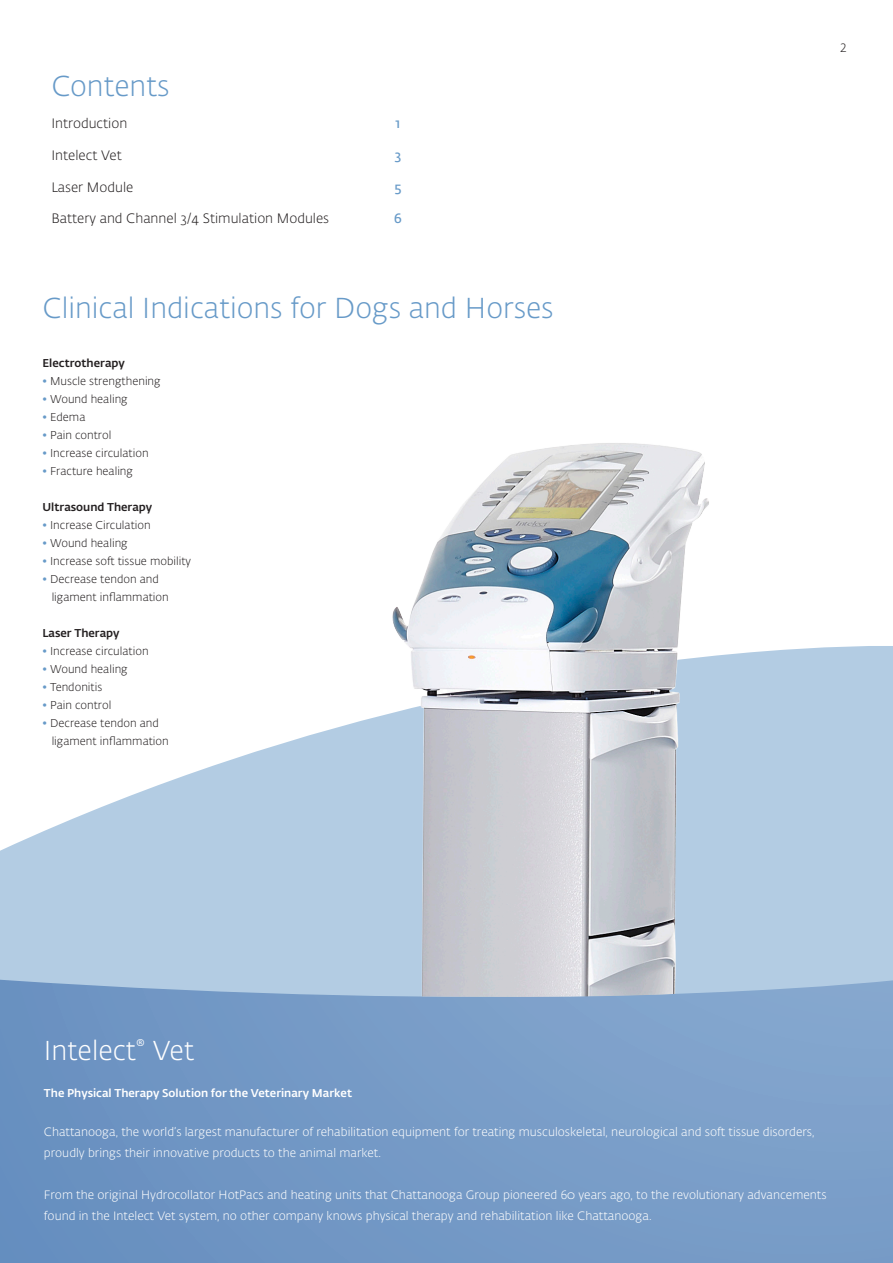
<style>
.page{position:relative;width:893px;height:1263px;background:#fff}
.page>*{position:absolute;margin:0;border:0;box-sizing:border-box;transform-origin:0 0}
.t1{font:300 28.5px "Fedra Sans Alt Pro";color:#679ac8}
.ProductName{font:300 27px "Fedra Sans Alt Pro";color:#fff}
.t2{font:300 13.5px "Fedra Sans Alt Pro";color:#231f20}
.t3{font:600 13.5px "Fedra Sans Alt Pro";color:#679ac8}
.t4{font:300 12px/21px "Fedra Sans Alt Pro";color:#fff}
.t5{font:300 12px "Fedra Sans Alt Pro";color:#231f20}
.Bullets{font:300 11.25px "Fedra Sans Alt Pro";color:#231f20}
.Subtitle{font:500 11.25px "Fedra Sans Alt Pro";color:#fff}
.Subtitle-2{font:500 11.25px "Fedra Sans Alt Pro";color:#231f20}
.s1{color:#679ac8}
</style>
<div class="page">
<svg style="left:1px;top:646px;width:892px;height:617px;background:#95b3d4"></svg>
<img style="left:0;top:850px;width:1px;height:185px">
<hr style="left:0;top:1035px;width:1px;height:228px;background:#679ac8">
<img style="left:326px;top:443px;width:453px;height:555px">
<p class="t1" style="left:51px;top:67px;width:120px">Contents</p>
<p class="t2" style="left:51px;top:114px;width:77px">Introduction</p>
<p class="t3" style="left:396px;top:114px;width:6px">1</p>
<p class="t2" style="left:51px;top:146px;width:72px">Intelect Vet</p>
<p class="t3" style="left:395px;top:145px;width:8px">3</p>
<p class="t2" style="left:51px;top:178px;width:83px">Laser Module</p>
<p class="t3" style="left:394px;top:177px;width:9px">5</p>
<p class="t2" style="left:51px;top:210px;width:279px">Battery and Channel 3/4 Stimulation Modules</p>
<p class="t3" style="left:394px;top:209px;width:9px">6</p>
<p class="t1" style="left:43px;top:289px;width:513px">Clinical Indications for Dogs and Horses</p>
<p class="Subtitle-2" style="left:43px;top:355px;width:84px">Electrotherapy</p>
<p class="Bullets" style="left:43px;top:374px;width:120px"><span class="s1">•</span> Muscle strengthening</p>
<p class="Bullets" style="left:43px;top:392px;width:87px"><span class="s1">•</span> Wound healing</p>
<p class="Bullets" style="left:43px;top:410px;width:44px"><span class="s1">•</span> Edema</p>
<p class="Bullets" style="left:43px;top:428px;width:70px"><span class="s1">•</span> Pain control</p>
<p class="Bullets" style="left:43px;top:446px;width:108px"><span class="s1">•</span> Increase circulation</p>
<p class="Bullets" style="left:43px;top:464px;width:92px"><span class="s1">•</span> Fracture healing</p>
<p class="Subtitle-2" style="left:43px;top:499px;width:111px">Ultrasound Therapy</p>
<p class="Bullets" style="left:43px;top:518px;width:110px"><span class="s1">•</span> Increase Circulation</p>
<p class="Bullets" style="left:43px;top:536px;width:87px"><span class="s1">•</span> Wound healing</p>
<p class="Bullets" style="left:43px;top:554px;width:150px"><span class="s1">•</span> Increase soft tissue mobility</p>
<p class="Bullets" style="left:43px;top:572px;width:118px"><span class="s1">•</span> Decrease tendon and</p>
<p class="Bullets" style="left:52px;top:590px;width:119px">ligament inflammation</p>
<p class="Subtitle-2" style="left:43px;top:625px;width:79px">Laser Therapy</p>
<p class="Bullets" style="left:43px;top:644px;width:108px"><span class="s1">•</span> Increase circulation</p>
<p class="Bullets" style="left:43px;top:662px;width:87px"><span class="s1">•</span> Wound healing</p>
<p class="Bullets" style="left:43px;top:680px;width:61px"><span class="s1">•</span> Tendonitis</p>
<p class="Bullets" style="left:43px;top:698px;width:70px"><span class="s1">•</span> Pain control</p>
<p class="Bullets" style="left:43px;top:716px;width:118px"><span class="s1">•</span> Decrease tendon and</p>
<p class="Bullets" style="left:52px;top:734px;width:119px">ligament inflammation</p>
<p class="t5" style="left:840px;top:39px;width:7px">2</p>
<p class="ProductName" style="left:44px;top:1032px;width:152px">Intelect<sup>®</sup> Vet</p>
<p class="Subtitle" style="left:44px;top:1085px;width:310px">The Physical Therapy Solution for the Veterinary Market</p>
<p class="t4" style="left:44px;top:1121px;width:772px">Chattanooga, the world’s largest manufacturer of rehabilitation equipment for treating musculoskeletal, neurological and soft tissue disorders, proudly brings their innovative products to the animal market.</p>
<p class="t4" style="left:44px;top:1184px;width:784px">From the original Hydrocollator HotPacs and heating units that Chattanooga Group pioneered 60 years ago, to the revolutionary advancements found in the Intelect Vet system, no other company knows physical therapy and rehabilitation like Chattanooga.</p>
</div>
